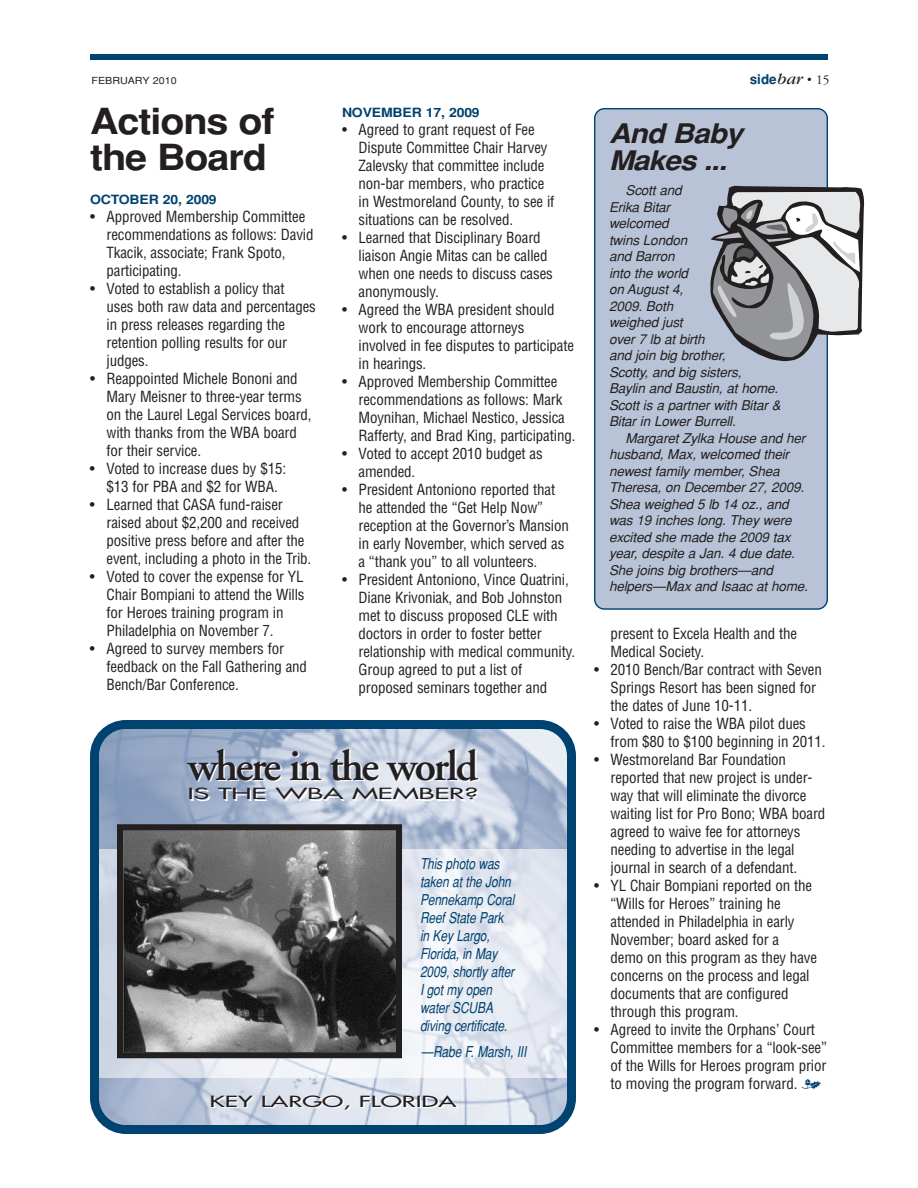
<style>
.page{position:relative;width:918px;height:1188px;background:#fff}
.page>*{position:absolute;margin:0;border:0;box-sizing:border-box;transform-origin:0 0}
.t1{font:600 43.5px "Adobe Garamond";letter-spacing:-.05em;color:#231f20}
.t2{font:700 36px/36px "Helvetica";letter-spacing:-.03em;color:#231f20;scale:1.1 1}
.t3{font:italic 700 27px/27px "Helvetica";letter-spacing:-.03em;color:#231f20;scale:1.1 1}
.t4{font:condensed 15px/18px "Helvetica";letter-spacing:-.01em;color:#231f20}
.t5{font:italic 15px/18px "Helvetica";letter-spacing:-.01em;color:#004270;scale:.8 1}
.t6{font:15px "Futura";color:#231f20;scale:1.7 1}
.t7{font:15px "Futura";letter-spacing:-.035em;color:#231f20;scale:2 1}
.t8{font:italic 13.5px/16.5px "Helvetica";letter-spacing:-.01em;color:#231f20}
.t9{font:700 13.5px "Helvetica";color:#004270}
.t10{font:700 12.75px "Helvetica";letter-spacing:-.01em;color:#004270;scale:1.1 1}
.t11{font:9.75px "Helvetica";color:#231f20;scale:1.1 1}
.s1{font-family:"Garamond";font-weight:400;font-style:italic;font-size:16.5px;color:#231f20}
.s2{font-weight:400;color:#231f20}
.s3{font-family:"Adobe Garamond";font-weight:400;color:#231f20}
.s4{font-family:"Type Embellishments One Let Plain";font-stretch:normal;font-size:15.75px;color:#004270}
</style>
<div class="page">
<div style="left:90px;top:54px;width:738px;height:6px;background:#004270"></div>
<div style="left:594px;top:108px;width:234px;height:502px;background:#b8c3d7"></div>
<svg style="left:711px;top:186px;width:153px;height:175px;background:#a2a3a7"></svg>
<svg style="left:90px;top:720px;width:486px;height:414px;background:#9aafc7"></svg>
<img style="left:99px;top:849px;width:468px;height:228px">
<img style="left:124px;top:831px;width:271px;height:220px">
<div style="left:117px;top:824px;width:285px;height:234px;border:6px solid #231f20"></div>
<p class="t11" style="left:92px;top:75px;width:79px">FEBRUARY 2010</p>
<p class="t9" style="left:750px;top:72px;width:81px">side<span class="s1">bar</span> <span class="s2">•</span> <span class="s3">15</span></p>
<h2 class="t2" style="left:90px;top:104px;width:169px">Actions of the Board</h2>
<p class="t10" style="left:90px;top:192px;width:117px">OCTOBER 20, 2009</p>
<p class="t4" style="left:106px;top:208px;width:209px;text-indent:-16px">• Approved Membership Committee recommendations as follows: David<br>Tkacik, associate; Frank Spoto, participating.</p>
<p class="t4" style="left:106px;top:280px;width:211px;text-indent:-16px">• Voted to establish a policy that<br>uses both raw data and percentages in press releases regarding the retention polling results for our judges.</p>
<p class="t4" style="left:106px;top:370px;width:207px;text-indent:-16px">• Reappointed Michele Bononi and<br>Mary Meisner to three-year terms on the Laurel Legal Services board, with thanks from the WBA board for their service.</p>
<p class="t4" style="left:90px;top:460px;width:198px;text-align:center">• Voted to increase dues by $15: $13 for PBA and $2 for WBA.</p>
<p class="t4" style="left:106px;top:496px;width:206px;text-indent:-16px">• Learned that CASA fund-raiser raised about $2,200 and received positive press before and after the event, including a photo in the Trib.</p>
<p class="t4" style="left:106px;top:568px;width:200px;text-indent:-16px">• Voted to cover the expense for YL<br>Chair Bompiani to attend the Wills for Heroes training program in<br>Philadelphia on November 7.</p>
<p class="t4" style="left:106px;top:640px;width:202px;text-indent:-17px">• Agreed to survey members for feedback on the Fall Gathering and<br>Bench/Bar Conference.</p>
<p class="t10" style="left:342px;top:105px;width:127px">NOVEMBER 17, 2009</p>
<p class="t4" style="left:359px;top:121px;width:197px;text-indent:-17px">• Agreed to grant request of Fee<br>Dispute Committee Chair Harvey<br>Zalevsky that committee include non-bar members, who practice in Westmoreland County, to see if situations can be resolved.</p>
<p class="t4" style="left:359px;top:229px;width:196px;text-indent:-16px">• Learned that Disciplinary Board liaison Angie Mitas can be called when one needs to discuss cases anonymously.</p>
<p class="t4" style="left:359px;top:301px;width:217px;text-indent:-17px">• Agreed the WBA president should work to encourage attorneys involved in fee disputes to participate in hearings.</p>
<p class="t4" style="left:359px;top:373px;width:218px;text-indent:-17px">• Approved Membership Committee recommendations as follows: Mark Moynihan, Michael Nestico, Jessica Rafferty, and Brad King, participating.</p>
<p class="t4" style="left:359px;top:445px;width:186px;text-indent:-17px">• Voted to accept 2010 budget as amended.</p>
<p class="t4" style="left:359px;top:481px;width:212px;text-indent:-17px">• President Antoniono reported that he attended the “Get Help Now” reception at the Governor’s Mansion in early November, which served as a “thank you” to all volunteers.</p>
<p class="t4" style="left:359px;top:571px;width:218px;text-indent:-17px">• President Antoniono, Vince Quatrini, Diane Krivoniak, and Bob Johnston met to discuss proposed CLE with doctors in order to foster better relationship with medical community.<br>Group agreed to put a list of proposed seminars together and</p>
<h3 class="t3" style="left:609px;top:120px;width:123px">And Baby<br>Makes ...</h3>
<p class="t8" style="left:609px;top:182px;width:173px;text-indent:16px">Scott and<br>Erika Bitar<br>welcomed<br>twins London<br>and Barron<br>into the world<br>on August 4,<br>2009. Both<br>weighed just<br>over 7 lb at birth<br>and join big brother,<br>Scotty, and big sisters,<br>Baylin and Baustin, at home.<br>Scott is a partner with Bitar &amp;<br>Bitar in Lower Burrell.</p>
<p class="t8" style="left:609px;top:430px;width:200px;text-indent:17px">Margaret Zylka House and her husband, Max, welcomed their newest family member, Shea<br>Theresa, on December 27, 2009.<br>Shea weighed 5 lb 14 oz., and was 19 inches long. They were excited she made the 2009 tax year, despite a Jan. 4 due date.<br>She joins big brothers—and helpers—Max and Isaac at home.</p>
<p class="t4" style="left:610px;top:625px;width:188px">present to Excela Health and the<br>Medical Society.</p>
<p class="t4" style="left:611px;top:661px;width:213px;text-indent:-16px">• 2010 Bench/Bar contract with Seven<br>Springs Resort has been signed for the dates of June 10-11.</p>
<p class="t4" style="left:611px;top:715px;width:217px;text-indent:-16px">• Voted to raise the WBA pilot dues from $80 to $100 beginning in 2011.</p>
<p class="t4" style="left:611px;top:751px;width:216px;text-indent:-16px">• Westmoreland Bar Foundation reported that new project is under&shy;way that will eliminate the divorce waiting list for Pro Bono; WBA board agreed to waive fee for attorneys needing to advertise in the legal journal in search of a defendant.</p>
<p class="t4" style="left:611px;top:877px;width:208px;text-indent:-17px">• YL Chair Bompiani reported on the “Wills for Heroes” training he attended in Philadelphia in early<br>November; board asked for a<br>demo on this program as they have concerns on the process and legal documents that are configured through this program.</p>
<p class="t4" style="left:611px;top:1021px;width:218px;text-indent:-17px">• Agreed to invite the Orphans’ Court Committee members for a “look-see” of the Wills for Heroes program prior to moving the program forward. <span class="s4">-</span></p>
<h1 class="t1" style="left:188px;top:749px;width:292px">where in the world</h1>
<p class="t7" style="left:187px;top:787px;width:147px">IS THE WBA MEMBER?</p>
<p class="t5" style="left:420px;top:855px;width:120px">This photo was taken at the John<br>Pennekamp Coral<br>Reef State Park in Key Largo,<br>Florida, in May<br>2009, shortly after<br>I got my open water SCUBA diving certificate.</p>
<p class="t5" style="left:421px;top:1043px;width:133px">—Rabe F. Marsh, III</p>
<p class="t6" style="left:210px;top:1093px;width:147px">KEY LARGO, FLORIDA</p>
</div>
